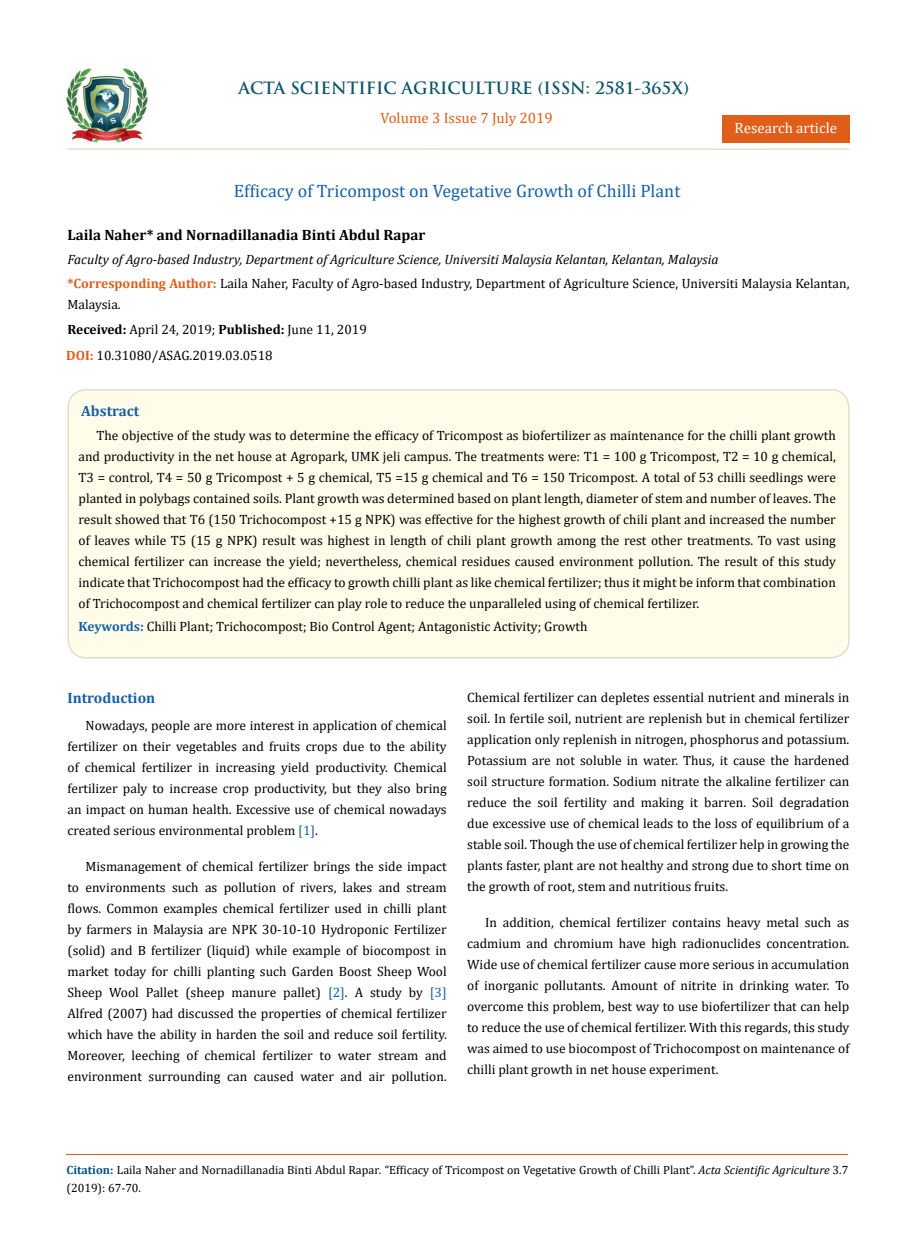
<style>
.page{position:relative;width:917px;height:1260px;background:#fff}
.page>*{position:absolute;margin:0;border:0;box-sizing:border-box;transform-origin:0 0}
.t1{font:18px "Cambria";color:#1560a6}
.t2{font:700 16.5px "Trajan Pro";color:#0e546a}
.t3{font:700 15px "Cambria";color:#000}
.t4{font:15px "Cambria";color:#e05d1a}
.t5{font:700 15px "Cambria";color:#1560a6}
.t6{font:15px "Cambria";color:#fff}
.t7{font:13.5px/21px "Cambria";color:#000;text-align:justify}
.t8{font:italic 13.5px/24.6px "Cambria";color:#000}
.t9{font:12px/18px "Cambria";color:#000}
.s1{font-weight:700;font-style:normal;color:#e05d1a}
.s2{font-style:normal}
.s3{font-weight:700}
.s4{font-weight:700;color:#e05d1a}
.s5{font-weight:700;color:#1560a6}
.s6{color:#1560a6}
.s7{font-weight:700;color:#035089}
.s8{font-style:italic}
</style>
<div class="page">
<img style="left:67px;top:68px;width:80px;height:74px">
<div style="left:722px;top:115px;width:127px;height:27px;background:#e05d1a"></div>
<div style="left:68px;top:390px;width:780px;height:268px;background:#fffde9;border-radius:18px"></div>
<div style="left:67px;top:389px;width:782px;height:270px;border:2px solid #e0dfcd;border-radius:18px"></div>
<hr style="left:66px;top:1155px;width:782px;height:1px;background:#e05d1a">
<hr style="left:67px;top:148px;width:782px;height:2px;background:#e0dfcd">
<p class="t2" style="left:238px;top:77px;width:452px">ACTA SCIENTIFIC AGRICULTURE (ISSN: 2581-365X)</p>
<p class="t4" style="left:380px;top:109px;width:174px">Volume 3 Issue 7 July 2019</p>
<p class="t6" style="left:734px;top:119px;width:104px">Research article</p>
<h1 class="t1" style="left:234px;top:180px;width:448px">Efficacy of Tricompost on Vegetative Growth of Chilli Plant</h1>
<p class="t3" style="left:67px;top:225px;width:359px">Laila Naher* and Nornadillanadia Binti Abdul Rapar</p>
<p class="t8" style="left:67px;top:246px;width:783px">Faculty of Agro-based Industry, Department of Agriculture Science, Universiti Malaysia Kelantan, Kelantan, Malaysia<br><span class="s1">*Corresponding Author:</span> <span class="s2">Laila Naher, Faculty of Agro-based Industry, Department of Agriculture Science, Universiti Malaysia Kelantan,</span></p>
<p class="t7" style="left:67px;top:294px;width:55px">Malaysia.</p>
<p class="t7" style="left:67px;top:319px;width:301px"><span class="s3">Received:</span> April 24, 2019; <span class="s3">Published:</span> June 11, 2019</p>
<p class="t7" style="left:66px;top:344px;width:208px"><span class="s4">DOI:</span> 10.31080/ASAG.2019.03.0518</p>
<p class="t5" style="left:81px;top:400px;width:60px">Abstract</p>
<p class="t7" style="left:78px;top:424px;width:759px;text-indent:18px">The objective of the study was to determine the efficacy of Tricompost as biofertilizer as maintenance for the chilli plant growth and productivity in the net house at Agropark, UMK jeli campus. The treatments were: T1 = 100 g Tricompost, T2 = 10 g chemical, T3 = control, T4 = 50 g Tricompost + 5 g chemical, T5 =15 g chemical and T6 = 150 Tricompost. A total of 53 chilli seedlings were planted in polybags contained soils. Plant growth was determined based on plant length, diameter of stem and number of leaves. The result showed that T6 (150 Trichocompost +15 g NPK) was effective for the highest growth of chili plant and increased the number of leaves while T5 (15 g NPK) result was highest in length of chili plant growth among the rest other treatments. To vast using chemical fertilizer can increase the yield; nevertheless, chemical residues caused environment pollution. The result of this study indicate that Trichocompost had the efficacy to growth chilli plant as like chemical fertilizer; thus it might be inform that combination of Trichocompost and chemical fertilizer can play role to reduce the unparalleled using of chemical fertilizer.</p>
<p class="t7" style="left:78px;top:616px;width:510px"><span class="s5">Keywords:</span> Chilli Plant; Trichocompost; Bio Control Agent; Antagonistic Activity; Growth</p>
<p class="t5" style="left:67px;top:687px;width:89px">Introduction</p>
<p class="t7" style="left:67px;top:714px;width:381px;text-indent:18px">Nowadays, people are more interest in application of chemical fertilizer on their vegetables and fruits crops due to the ability of chemical fertilizer in increasing yield productivity. Chemical fertilizer paly to increase crop productivity, but they also bring an impact on human health. Excessive use of chemical nowadays created serious environmental problem <span class="s6">[1]</span>.</p>
<p class="t7" style="left:67px;top:855px;width:381px;text-indent:18px">Mismanagement of chemical fertilizer brings the side impact to environments such as pollution of rivers, lakes and stream flows. Common examples chemical fertilizer used in chilli plant by farmers in Malaysia are NPK 30-10-10 Hydroponic Fertilizer (solid) and B fertilizer (liquid) while example of biocompost in market today for chilli planting such Garden Boost Sheep Wool Sheep Wool Pallet (sheep manure pallet) <span class="s6">[2]</span>. A study by <span class="s6">[3] </span>Alfred (2007) had discussed the properties of chemical fertilizer which have the ability in harden the soil and reduce soil fertility.<br>Moreover, leeching of chemical fertilizer to water stream and environment surrounding can caused water and air pollution.</p>
<p class="t7" style="left:467px;top:686px;width:384px">Chemical fertilizer can depletes essential nutrient and minerals in soil. In fertile soil, nutrient are replenish but in chemical fertilizer application only replenish in nitrogen, phosphorus and potassium.<br>Potassium are not soluble in water. Thus, it cause the hardened soil structure formation. Sodium nitrate the alkaline fertilizer can reduce the soil fertility and making it barren. Soil degradation due excessive use of chemical leads to the loss of equilibrium of a stable soil. Though the use of chemical fertilizer help in growing the plants faster, plant are not healthy and strong due to short time on the growth of root, stem and nutritious fruits.</p>
<p class="t7" style="left:467px;top:911px;width:384px;text-indent:18px">In addition, chemical fertilizer contains heavy metal such as cadmium and chromium have high radionuclides concentration.<br>Wide use of chemical fertilizer cause more serious in accumulation of inorganic pollutants. Amount of nitrite in drinking water. To overcome this problem, best way to use biofertilizer that can help to reduce the use of chemical fertilizer. With this regards, this study was aimed to use biocompost of Trichocompost on maintenance of chilli plant growth in net house experiment.</p>
<p class="t9" style="left:66px;top:1161px;width:783px"><span class="s7">Citation:</span> Laila Naher and Nornadillanadia Binti Abdul Rapar<span class="s8">.</span> “Efficacy of Tricompost on Vegetative Growth of Chilli Plant”. <span class="s8">Acta Scientific Agriculture</span> 3.7 (2019): 67-70.</p>
</div>
